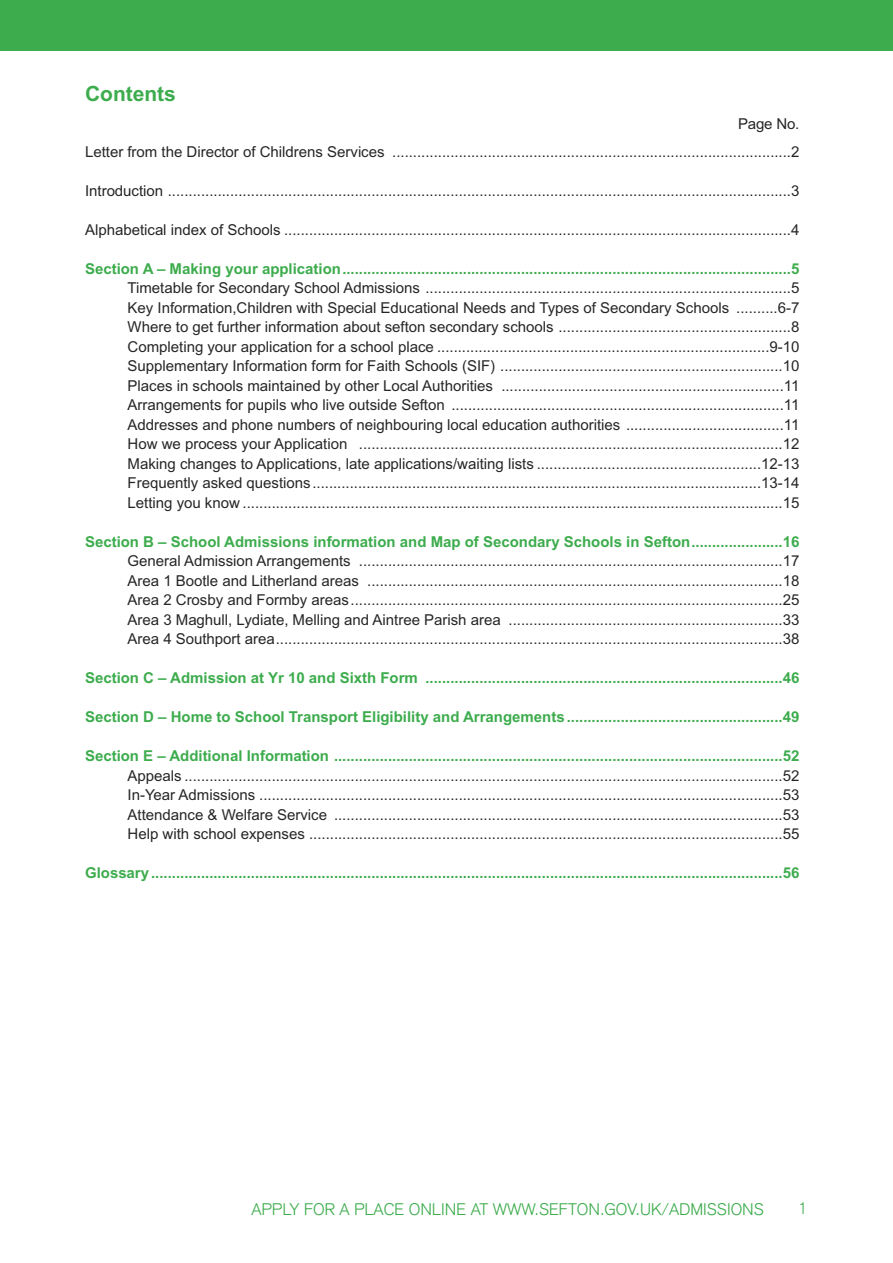
<style>
.page{position:relative;width:893px;height:1263px;background:#fff}
.page>*{position:absolute;margin:0;border:0;box-sizing:border-box;transform-origin:0 0}
.t1{font:700 21px "Arial CE";color:#3dac4d}
.t2{font:300 16.5px "Akzidenz Grotesk";color:#3dac4d}
.t3{font:15px/19.5px "Arial CE";color:#272627;text-align:justify}
.t4{font:700 15px "Arial CE";color:#3dac4d}
</style>
<div class="page">
<div style="left:0;top:0;width:893px;height:51px;background:#3dac4d"></div>
<h1 class="t1" style="left:85px;top:85px;width:92px">Contents</h1>
<p class="t3" style="left:85px;top:111px;width:716px;line-height:28px;text-align:right">Page No.<br>Letter from the Director of Childrens Services ................................................................................................2</p>
<p class="t3" style="left:85px;top:182px;width:716px">Introduction ......................................................................................................................................................3</p>
<p class="t3" style="left:85px;top:221px;width:716px">Alphabetical index of Schools ..........................................................................................................................4</p>
<p class="t4" style="left:85px;top:263px;width:716px">Section A – Making your application............................................................................................................5</p>
<p class="t3" style="left:128px;top:279px;width:673px">Timetable for Secondary School Admissions ........................................................................................5<br>Key Information,Children with Special Educational Needs and Types of Secondary Schools ..........6-7<br>Where to get further information about sefton secondary schools ........................................................8<br>Completing your application for a school place ................................................................................9-10<br>Supplementary Information form for Faith Schools (SIF) ....................................................................10<br>Places in schools maintained by other Local Authorities ....................................................................11<br>Arrangements for pupils who live outside Sefton ................................................................................11<br>Addresses and phone numbers of neighbouring local education authorities ......................................11<br>How we process your Application ......................................................................................................12<br>Making changes to Applications, late applications/waiting lists ......................................................12-13<br>Frequently asked questions............................................................................................................13-14<br>Letting you know ..................................................................................................................................15</p>
<p class="t4" style="left:85px;top:536px;width:716px">Section B – School Admissions information and Map of Secondary Schools in Sefton......................16</p>
<p class="t3" style="left:128px;top:552px;width:673px">General Admission Arrangements ......................................................................................................17<br>Area 1 Bootle and Litherland areas ....................................................................................................18<br>Area 2 Crosby and Formby areas........................................................................................................25<br>Area 3 Maghull, Lydiate, Melling and Aintree Parish area ..................................................................33<br>Area 4 Southport area..........................................................................................................................38</p>
<p class="t4" style="left:85px;top:672px;width:716px">Section C – Admission at Yr 10 and Sixth Form ......................................................................................46</p>
<p class="t4" style="left:85px;top:711px;width:716px">Section D – Home to School Transport Eligibility and Arrangements....................................................49</p>
<p class="t4" style="left:85px;top:750px;width:716px">Section E – Additional Information ............................................................................................................52</p>
<p class="t3" style="left:128px;top:767px;width:673px">Appeals ................................................................................................................................................52<br>In-Year Admissions ..............................................................................................................................53<br>Attendance &amp; Welfare Service ............................................................................................................53<br>Help with school expenses ..................................................................................................................55</p>
<p class="t4" style="left:85px;top:867px;width:716px">Glossary........................................................................................................................................................56</p>
<p class="t2" style="left:252px;top:1203px;width:514px">APPLY FOR A PLACE ONLINE AT WWW.SEFTON.GOV.UK/ADMISSIONS</p>
<p class="t2" style="left:798px;top:1202px;width:11px">1</p>
</div>
